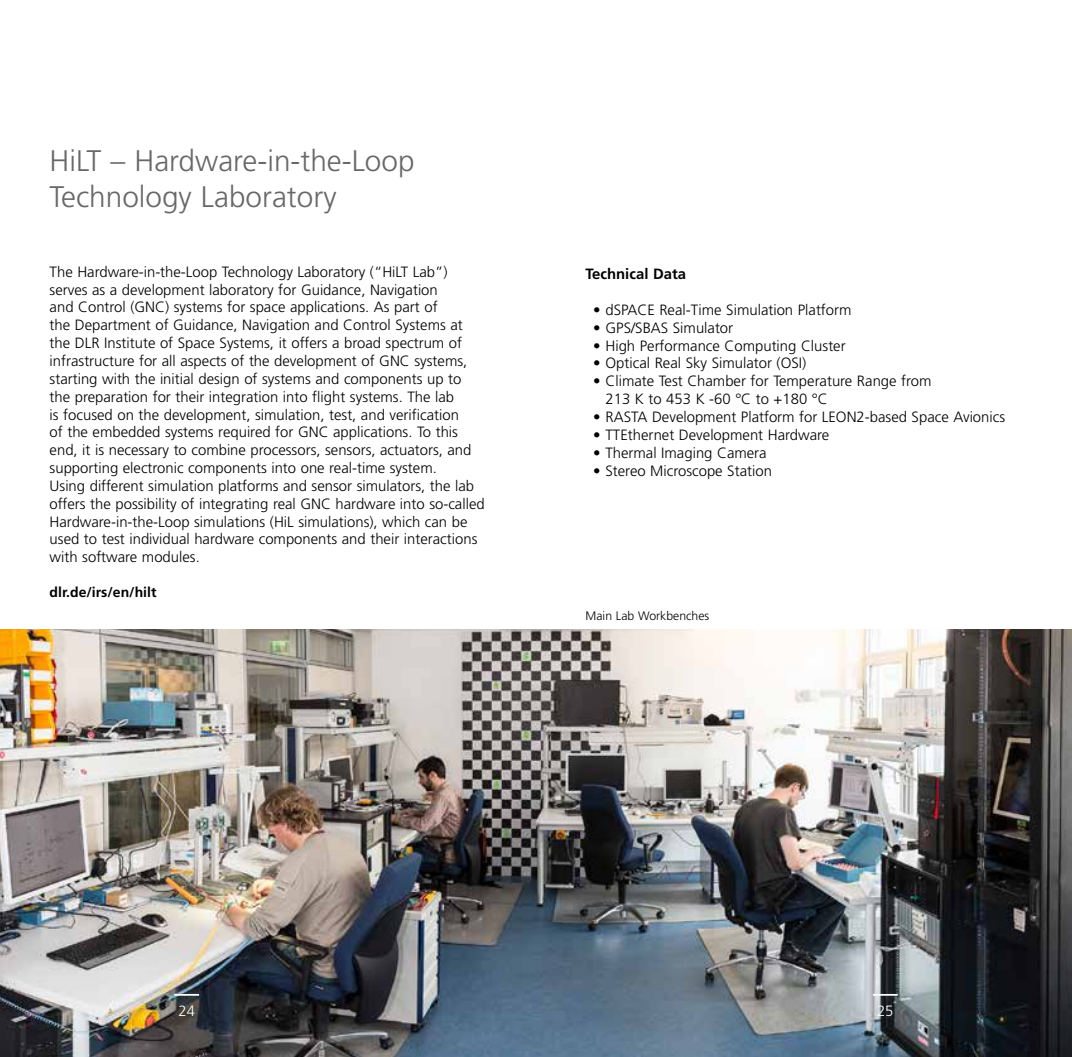
<style>
.page{position:relative;width:1072px;height:1057px;background:#fff}
.page>*{position:absolute;margin:0;border:0;box-sizing:border-box;transform-origin:0 0}
.t1{font:300 29.75px/35.9px "Frutiger LT Std";color:#686868}
.t2{font:300 14.88px/17.8px "Frutiger LT Std";color:#000}
.t3{font:700 14.88px "Frutiger LT Std";color:#000}
.t4{font:300 14.88px "Frutiger LT Std";color:#fff}
.t5{font:700 14px "Frutiger LT Std";color:#000}
.t6{font:300 12.25px "Frutiger LT Std";color:#000}
</style>
<div class="page">
<img style="left:0;top:629px;width:1071px;height:428px">
<svg style="left:174px;top:994px;width:25px;height:1px"></svg>
<svg style="left:873px;top:994px;width:24px;height:1px"></svg>
<h1 class="t1" style="left:50px;top:143px;width:366px">HiLT – Hardware-in-the-Loop<br>Technology Laboratory</h1>
<p class="t2" style="left:50px;top:263px;width:436px">The Hardware-in-the-Loop Technology Laboratory (“HiLT Lab”) serves as a development laboratory for Guidance, Navigation<br>and Control (GNC) systems for space applications. As part of<br>the Department of Guidance, Navigation and Control Systems at the DLR Institute of Space Systems, it offers a broad spectrum of infrastructure for all aspects of the development of GNC systems, starting with the initial design of systems and components up to the preparation for their integration into flight systems. The lab<br>is focused on the development, simulation, test, and verification<br>of the embedded systems required for GNC applications. To this end, it is necessary to combine processors, sensors, actuators, and supporting electronic components into one real-time system.<br>Using different simulation platforms and sensor simulators, the lab offers the possibility of integrating real GNC hardware into so-called Hardware-in-the-Loop simulations (HiL simulations), which can be used to test individual hardware components and their interactions with software modules.</p>
<p class="t5" style="left:50px;top:584px;width:108px">dlr.de/irs/en/hilt</p>
<p class="t3" style="left:585px;top:265px;width:102px">Technical Data</p>
<p class="t2" style="left:593px;top:301px;width:260px">• dSPACE Real-Time Simulation Platform</p>
<p class="t2" style="left:593px;top:319px;width:142px">• GPS/SBAS Simulator</p>
<p class="t2" style="left:593px;top:337px;width:254px">• High Performance Computing Cluster</p>
<p class="t2" style="left:593px;top:354px;width:215px">• Optical Real Sky Simulator (OSI)</p>
<p class="t2" style="left:605px;top:372px;width:327px;text-indent:-12px">• Climate Test Chamber for Temperature Range from<br>213 K to 453 K -60 °C to +180 °C</p>
<p class="t2" style="left:593px;top:408px;width:413px">• RASTA Development Platform for LEON2-based Space Avionics</p>
<p class="t2" style="left:593px;top:426px;width:238px">• TTEthernet Development Hardware</p>
<p class="t2" style="left:593px;top:444px;width:175px">• Thermal Imaging Camera</p>
<p class="t2" style="left:593px;top:462px;width:180px">• Stereo Microscope Station</p>
<p class="t6" style="left:585px;top:608px;width:125px">Main Lab Workbenches</p>
<p class="t4" style="left:178px;top:1002px;width:18px">24</p>
<p class="t4" style="left:877px;top:1002px;width:18px">25</p>
</div>
